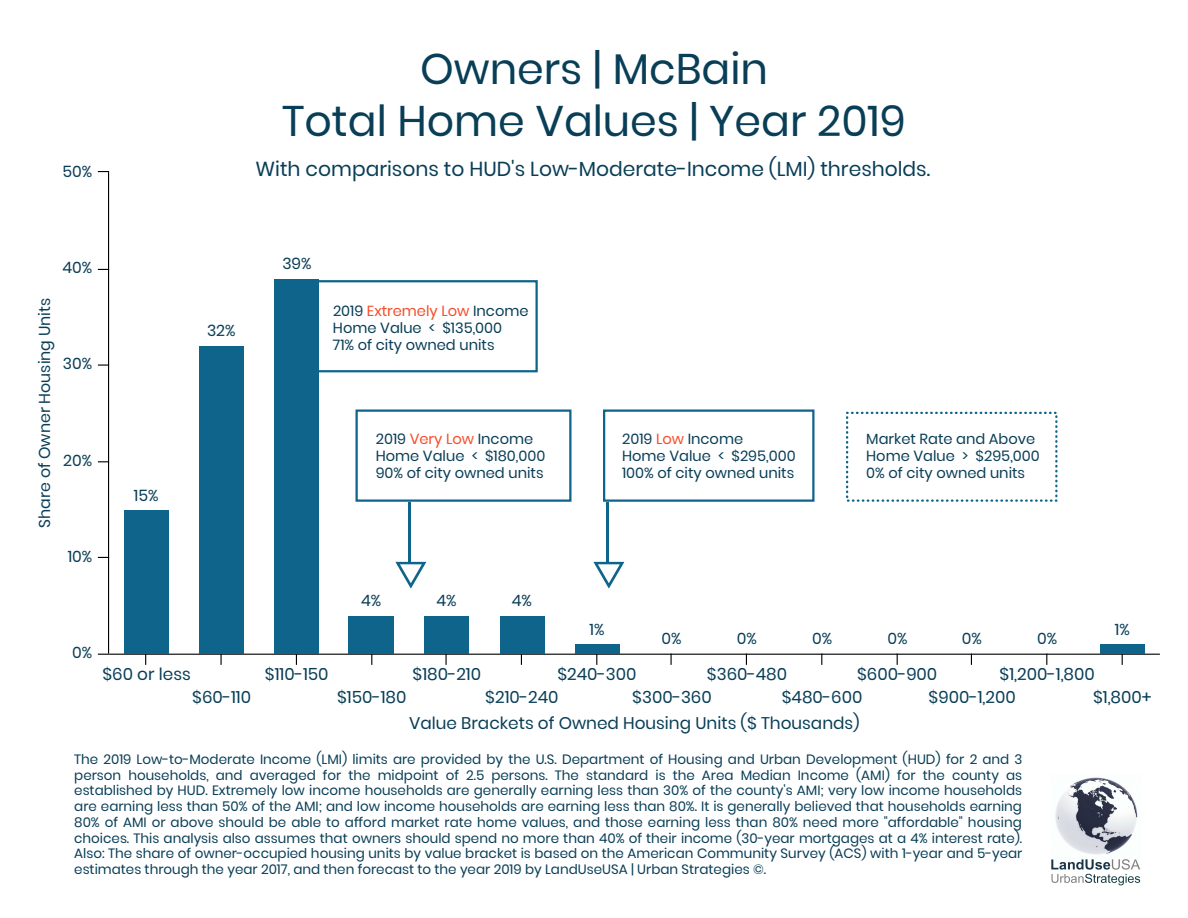
<style>
.page{position:relative;width:1188px;height:918px;background:#fff}
.page>*{position:absolute;margin:0;border:0;box-sizing:border-box;transform-origin:0 0}
.t1{font:42.75px/51.8px "Poppins";color:#093e57;text-align:center}
.t2{font:20.25px "Poppins";color:#093e57}
.t3{font:16.8px/23.7px "Poppins";color:#093e57}
.t4{font:15.75px "Poppins";color:#093e57}
.t5{font:14.7px/16.8px "Poppins";color:#093e57}
.t6{font:13.5px/15.8px "Poppins";color:#093e57;text-align:justify}
.s1{color:#f64d2a}
</style>
<div class="page">
<hr style="left:109px;top:654px;width:1051px;height:1px;background:#000">
<svg style="left:98px;top:364px;width:10px;height:2px"></svg>
<hr style="left:108px;top:172px;width:1px;height:482px;background:#000">
<div style="left:124px;top:511px;width:45px;height:143px;background:#0f648c"></div>
<div style="left:199px;top:346px;width:45px;height:308px;background:#0f648c"></div>
<div style="left:275px;top:279px;width:45px;height:375px;background:#0f648c"></div>
<div style="left:349px;top:616px;width:45px;height:38px;background:#0f648c"></div>
<div style="left:424px;top:616px;width:45px;height:38px;background:#0f648c"></div>
<div style="left:500px;top:616px;width:45px;height:38px;background:#0f648c"></div>
<div style="left:575px;top:645px;width:45px;height:9px;background:#0f648c"></div>
<div style="left:1100px;top:645px;width:45px;height:9px;background:#0f648c"></div>
<img style="left:1051px;top:777px;width:90px;height:109px">
<div style="left:313px;top:280px;width:225px;height:92px;border:2px solid #0f648c"></div>
<div style="left:356px;top:410px;width:216px;height:92px;border:2px solid #0f648c"></div>
<div style="left:603px;top:410px;width:211px;height:92px;border:2px solid #0f648c"></div>
<svg style="left:846px;top:412px;width:212px;height:90px"></svg>
<svg style="left:593px;top:562px;width:32px;height:27px"></svg>
<svg style="left:395px;top:562px;width:32px;height:27px"></svg>
<hr style="left:408px;top:502px;width:3px;height:59px;background:#0f648c">
<hr style="left:606px;top:502px;width:3px;height:59px;background:#0f648c">
<p class="t4" style="left:62px;top:162px;width:31px">50%</p>
<h1 class="t1" style="left:282px;top:44px;width:625px">Owners | McBain<br>Total Home Values | Year 2019</h1>
<h2 class="t2" style="left:256px;top:157px;width:676px">With comparisons to HUD's Low-Moderate-Income (LMI) thresholds.</h2>
<p class="t4" style="left:62px;top:258px;width:31px">40%</p>
<p class="t4" style="left:36px;top:528px;width:232px;rotate:-90deg">Share of Owner Housing Units</p>
<p class="t4" style="left:63px;top:355px;width:31px">30%</p>
<p class="t4" style="left:63px;top:451px;width:30px">20%</p>
<p class="t4" style="left:68px;top:547px;width:26px">10%</p>
<p class="t4" style="left:134px;top:486px;width:26px">15%</p>
<p class="t4" style="left:207px;top:322px;width:30px">32%</p>
<p class="t4" style="left:282px;top:254px;width:31px">39%</p>
<p class="t5" style="left:333px;top:303px;width:197px">2019 <span class="s1">Extremely Low</span> Income<br>Home Value &lt; $135,000<br>71% of city owned units</p>
<p class="t5" style="left:376px;top:431px;width:171px">2019 <span class="s1">Very Low</span> Income<br>Home Value &lt; $180,000<br>90% of city owned units</p>
<p class="t5" style="left:622px;top:431px;width:175px">2019 <span class="s1">Low</span> Income<br>Home Value &lt; $295,000<br>100% of city owned units</p>
<p class="t5" style="left:866px;top:431px;width:175px">Market Rate and Above<br>Home Value &gt; $295,000<br>0% of city owned units</p>
<p class="t4" style="left:72px;top:643px;width:22px">0%</p>
<p class="t3" style="left:102px;top:662px;width:90px">$60 or less</p>
<p class="t3" style="left:192px;top:685px;width:60px">$60-110</p>
<p class="t3" style="left:265px;top:662px;width:65px">$110-150</p>
<p class="t4" style="left:361px;top:592px;width:22px">4%</p>
<p class="t4" style="left:437px;top:592px;width:22px">4%</p>
<p class="t4" style="left:512px;top:592px;width:22px">4%</p>
<p class="t4" style="left:590px;top:620px;width:16px">1%</p>
<p class="t4" style="left:662px;top:629px;width:22px">0%</p>
<p class="t4" style="left:737px;top:629px;width:22px">0%</p>
<p class="t4" style="left:812px;top:629px;width:22px">0%</p>
<p class="t4" style="left:888px;top:629px;width:22px">0%</p>
<p class="t4" style="left:962px;top:629px;width:22px">0%</p>
<p class="t4" style="left:1037px;top:629px;width:22px">0%</p>
<p class="t4" style="left:1115px;top:620px;width:16px">1%</p>
<p class="t3" style="left:413px;top:662px;width:70px">$180-210</p>
<p class="t3" style="left:632px;top:662px;width:81px;text-indent:-75px">$240-300 $300-360</p>
<p class="t3" style="left:782px;top:662px;width:82px;text-indent:-75px">$360-480 $480-600</p>
<p class="t3" style="left:929px;top:662px;width:89px;text-indent:-72px">$600-900 $900-1,200</p>
<p class="t3" style="left:1093px;top:662px;width:60px;text-indent:-93px">$1,200-1,800 $1,800+</p>
<p class="t3" style="left:337px;top:685px;width:71px">$150-180</p>
<p class="t3" style="left:485px;top:685px;width:75px">$210-240</p>
<p class="t3" style="left:409px;top:711px;width:452px">Value Brackets of Owned Housing Units ($ Thousands)</p>
<p class="t6" style="left:74px;top:751px;width:950px">The 2019 Low-to-Moderate Income (LMI) limits are provided by the U.S. Department of Housing and Urban Development (HUD) for 2 and 3 person households, and averaged for the midpoint of 2.5 persons. The standard is the Area Median Income (AMI) for the county as established by HUD. Extremely low income households are generally earning less than 30% of the county's AMI; very low income households are earning less than 50% of the AMI; and low income households are earning less than 80%. It is generally believed that households earning 80% of AMI or above should be able to afford market rate home values, and those earning less than 80% need more "affordable" housing choices. This analysis also assumes that owners should spend no more than 40% of their income (30-year mortgages at a 4% interest rate).<br>Also: The share of owner-occupied housing units by value bracket is based on the American Community Survey (ACS) with 1-year and 5-year estimates through the year 2017, and then forecast to the year 2019 by LandUseUSA | Urban Strategies ©.</p>
</div>
